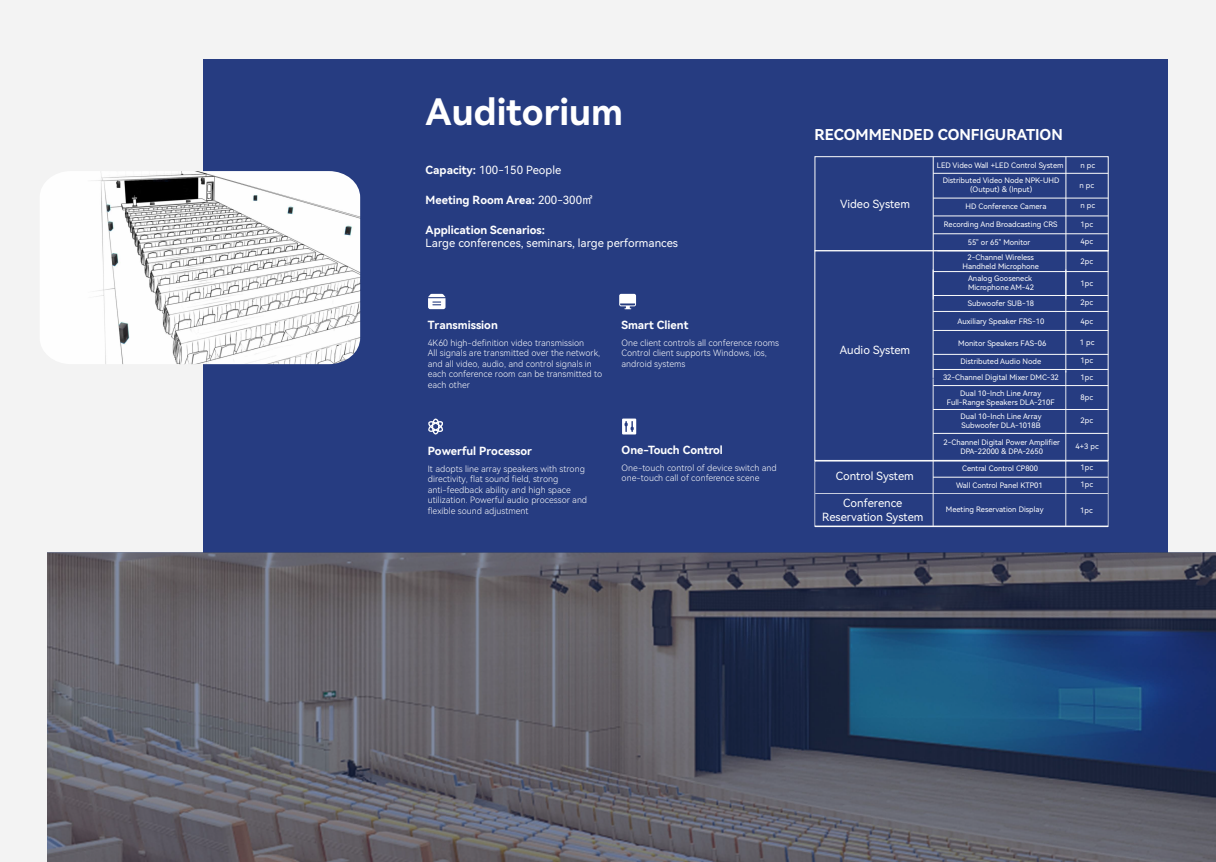
<style>
.page{position:relative;width:1216px;height:862px;background:#fff}
.page>*{position:absolute;margin:0;border:0;box-sizing:border-box;transform-origin:0 0}
.t1{font:700 36.44px "Harmony OS Sans";color:#fff}
.t2{font:700 15px "Harmony OS Sans";color:#fff}
.t3{font:700 11.25px "Harmony OS Sans";color:#fff}
.t4{font:11.25px/13.5px "Harmony OS Sans";color:#fff;text-align:center}
.t5{font:11.25px "Harmony OS Sans";color:#fff}
.t6{font:11.25px "Harmony OS Sans Bold";color:#fff}
.t7{font:8.75px/10.5px "Harmony OS Sans Light";color:#fff}
.t8{font:7.5px/9px "Harmony OS Sans";color:#fff;text-align:center}
.s1{font-weight:400}
.s2{font-family:"Microsoft Ya Hei UI";font-weight:400}
</style>
<div class="page">
<div style="left:0;top:0;width:1216px;height:861px;background:#f3f3f3"></div>
<div style="left:204px;top:59px;width:964px;height:493px;background:#263c81"></div>
<svg style="left:428px;top:294px;width:17px;height:15px"></svg>
<svg style="left:619px;top:294px;width:17px;height:15px"></svg>
<svg style="left:428px;top:418px;width:15px;height:16px"></svg>
<svg style="left:622px;top:418px;width:14px;height:16px"></svg>
<img style="left:40px;top:171px;width:320px;height:193px">
<svg style="left:47px;top:552px;width:1169px;height:309px;background:#515766"></svg>
<div style="left:814px;top:156px;width:294px;height:95px;border:1px solid #fcfcfc"></div>
<hr style="left:933px;top:198px;width:175px;height:1px;background:#fcfcfc">
<hr style="left:933px;top:215px;width:175px;height:1px;background:#fcfcfc">
<hr style="left:933px;top:233px;width:175px;height:1px;background:#fcfcfc">
<hr style="left:933px;top:295px;width:175px;height:1px;background:#fcfcfc">
<hr style="left:933px;top:311px;width:175px;height:1px;background:#fcfcfc">
<hr style="left:933px;top:330px;width:175px;height:1px;background:#fcfcfc">
<hr style="left:933px;top:354px;width:175px;height:1px;background:#fcfcfc">
<hr style="left:933px;top:369px;width:175px;height:1px;background:#fcfcfc">
<hr style="left:933px;top:409px;width:175px;height:1px;background:#fcfcfc">
<hr style="left:933px;top:433px;width:175px;height:1px;background:#fcfcfc">
<hr style="left:933px;top:385px;width:175px;height:1px;background:#fcfcfc">
<hr style="left:933px;top:271px;width:175px;height:1px;background:#fcfcfc">
<hr style="left:933px;top:173px;width:175px;height:1px;background:#fcfcfc">
<hr style="left:1065px;top:157px;width:1px;height:142px;background:#fcfcfc">
<hr style="left:933px;top:157px;width:1px;height:142px;background:#fcfcfc">
<div style="left:814px;top:250px;width:294px;height:210px;border:1px solid #fcfcfc"></div>
<hr style="left:1065px;top:269px;width:1px;height:103px;background:#fcfcfc">
<hr style="left:933px;top:269px;width:1px;height:108px;background:#fcfcfc">
<hr style="left:815px;top:526px;width:293px;height:1px;background:#fcfcfc">
<hr style="left:933px;top:460px;width:175px;height:1px;background:#fcfcfc">
<hr style="left:933px;top:476px;width:175px;height:1px;background:#fcfcfc">
<hr style="left:1065px;top:371px;width:1px;height:154px;background:#fcfcfc">
<hr style="left:932px;top:378px;width:1px;height:147px;background:#fcfcfc">
<hr style="left:815px;top:492px;width:293px;height:1px;background:#fcfcfc">
<h1 class="t1" style="left:425px;top:87px;width:199px">Auditorium</h1>
<h3 class="t3" style="left:425px;top:162px;width:137px">Capacity: <span class="s1">100</span><span class="s1">-</span><span class="s1">150</span> <span class="s1">People</span></h3>
<h3 class="t3" style="left:425px;top:192px;width:169px">Meeting Room Area: <span class="s1">20</span><span class="s1">0-</span><span class="s1">30</span><span class="s1">0</span><span class="s2">㎡</span></h3>
<h3 class="t3" style="left:425px;top:222px;width:121px">Application Scenarios:</h3>
<h3 class="t5" style="left:425px;top:235px;width:254px">Large conferences, seminars, large performances</h3>
<h3 class="t3" style="left:428px;top:317px;width:72px">Transmission</h3>
<p class="t7" style="left:428px;top:337px;width:176px">4K60 high-definition video transmission<br>All signals are transmitted over the network, and all video, audio, and control signals in each conference room can be transmitted to each other</p>
<h3 class="t6" style="left:621px;top:317px;width:68px">Smart Client</h3>
<p class="t7" style="left:621px;top:337px;width:159px">One client controls all conference rooms<br>Control client supports Windows, ios, android systems</p>
<h3 class="t3" style="left:428px;top:442px;width:106px">Powerful Processor</h3>
<p class="t7" style="left:428px;top:462px;width:161px">It adopts line array speakers with strong directivity, flat sound field, strong anti-feedback ability and high space utilization. Powerful audio processor and flexible sound adjustment</p>
<h3 class="t3" style="left:621px;top:442px;width:103px">One-Touch Control</h3>
<p class="t7" style="left:621px;top:462px;width:157px">One-touch control of device switch and one-touch call of conference scene</p>
<h2 class="t2" style="left:814px;top:124px;width:250px">RECOMMENDED CONFIGURATION</h2>
<h3 class="t4" style="left:840px;top:197px;width:71px">Video System</h3>
<h3 class="t4" style="left:840px;top:343px;width:72px">Audio System</h3>
<h3 class="t4" style="left:835px;top:469px;width:80px">Control System</h3>
<h3 class="t4" style="left:822px;top:495px;width:103px">Conference<br>Reservation System</h3>
<p class="t8" style="left:937px;top:160px;width:128px">LED Video Wall +LED Control System</p>
<p class="t8" style="left:1080px;top:160px;width:16px">n pc</p>
<p class="t8" style="left:1079px;top:180px;width:16px">n pc</p>
<p class="t8" style="left:1080px;top:201px;width:16px">n pc</p>
<p class="t8" style="left:1080px;top:219px;width:14px">1pc</p>
<p class="t8" style="left:1080px;top:256px;width:14px">2pc</p>
<p class="t8" style="left:942px;top:176px;width:118px">Distributed Video Node NPK-UHD (Output) &amp; (Input)</p>
<p class="t8" style="left:965px;top:202px;width:82px">HD Conference Camera</p>
<p class="t8" style="left:944px;top:219px;width:115px">Recording And Broadcasting CRS</p>
<p class="t8" style="left:967px;top:237px;width:64px">55" or 65" Monitor</p>
<p class="t8" style="left:968px;top:274px;width:68px;text-align:left">Analog Gooseneck<br>Microphone AM-42</p>
<p class="t8" style="left:1080px;top:237px;width:14px">4pc</p>
<p class="t8" style="left:1080px;top:278px;width:14px">1pc</p>
<p class="t8" style="left:1080px;top:298px;width:14px">2pc</p>
<p class="t8" style="left:1080px;top:316px;width:14px">4pc</p>
<p class="t8" style="left:1079px;top:337px;width:16px">1 pc</p>
<p class="t8" style="left:1080px;top:355px;width:14px">1pc</p>
<p class="t8" style="left:1080px;top:372px;width:14px">1pc</p>
<p class="t8" style="left:1080px;top:392px;width:14px">8pc</p>
<p class="t8" style="left:1080px;top:415px;width:14px">2pc</p>
<p class="t8" style="left:1075px;top:441px;width:25px">4+3 pc</p>
<p class="t8" style="left:1080px;top:462px;width:14px">1pc</p>
<p class="t8" style="left:1080px;top:479px;width:14px">1pc</p>
<p class="t8" style="left:962px;top:252px;width:78px">2-Channel Wireless<br>Handheld Microphone</p>
<p class="t8" style="left:968px;top:299px;width:68px">Subwoofer SUB-18</p>
<p class="t8" style="left:957px;top:316px;width:88px">Auxiliary Speaker FRS-10</p>
<p class="t8" style="left:958px;top:338px;width:90px">Monitor Speakers FAS-06</p>
<p class="t8" style="left:943px;top:353px;width:117px;line-height:15.7px">Distributed Audio Node<br>32-Channel Digital Mixer DMC-32</p>
<p class="t8" style="left:960px;top:411px;width:83px;text-align:left">Dual 10-Inch Line Array<br>Subwoofer DLA-1018B</p>
<p class="t8" style="left:943px;top:438px;width:118px">2-Channel Digital Power Amplifier<br>DPA-22000 &amp; DPA-2650</p>
<p class="t8" style="left:947px;top:388px;width:109px">Dual 10-Inch Line Array<br>Full-Range Speakers DLA-210F</p>
<p class="t8" style="left:962px;top:463px;width:77px">Central Control CP800</p>
<p class="t8" style="left:956px;top:480px;width:88px">Wall Control Panel KTP01</p>
<p class="t8" style="left:946px;top:504px;width:99px">Meeting Reservation Display</p>
<p class="t8" style="left:1080px;top:505px;width:14px">1pc</p>
</div>
